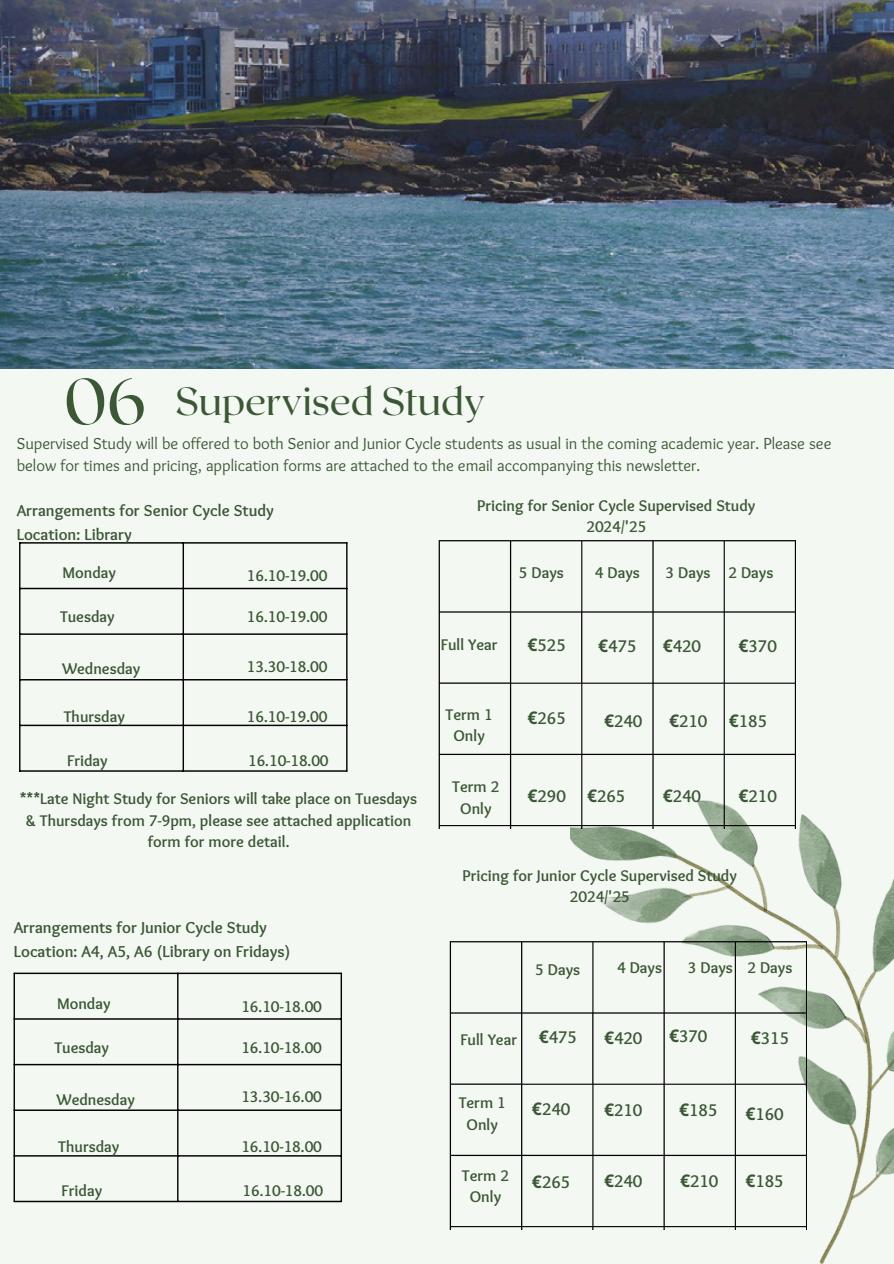
<style>
.page{position:relative;width:894px;height:1264px;background:#fff}
.page>*{position:absolute;margin:0;border:0;box-sizing:border-box;transform-origin:0 0}
.t1{font:64.5px "Roxborough CF";color:#3b5735}
.t2{font:39px "Roxborough CF";color:#3b5735}
.t3{font:700 17.55px "Sukar";color:#3b5735}
.t4{font:16.5px/22.5px "Sukar";color:#3b5735}
.t5{font:700 16.5px/23.7px "Sukar";color:#3b5735}
.t6{font:700 16.05px/21.3px "Sukar";color:#3b5735;text-align:center}
.s1{font-family:"Noto Sans"}
</style>
<div class="page">
<div style="left:0;top:0;width:893px;height:1263px;background:#f3f8f2"></div>
<img style="left:0;top:0;width:893px;height:368px">
<img style="left:570px;top:800px;width:323px;height:463px">
<hr style="left:20px;top:542px;width:327px;height:1px;background:#000">
<hr style="left:20px;top:588px;width:327px;height:1px;background:#000">
<hr style="left:20px;top:633px;width:327px;height:2px;background:#000">
<hr style="left:20px;top:679px;width:327px;height:1px;background:#000">
<hr style="left:20px;top:724px;width:327px;height:2px;background:#000">
<hr style="left:20px;top:770px;width:327px;height:1px;background:#000">
<hr style="left:346px;top:543px;width:1px;height:228px;background:#000">
<hr style="left:182px;top:543px;width:2px;height:228px;background:#000">
<hr style="left:19px;top:543px;width:1px;height:228px;background:#000">
<svg style="left:438px;top:540px;width:357px;height:288px"></svg>
<hr style="left:14px;top:972px;width:327px;height:2px;background:#000">
<hr style="left:14px;top:1018px;width:327px;height:1px;background:#000">
<hr style="left:14px;top:1063px;width:327px;height:2px;background:#000">
<hr style="left:14px;top:1109px;width:327px;height:1px;background:#000">
<hr style="left:14px;top:1155px;width:327px;height:1px;background:#000">
<hr style="left:14px;top:1200px;width:327px;height:2px;background:#000">
<hr style="left:340px;top:973px;width:2px;height:228px;background:#000">
<hr style="left:177px;top:973px;width:1px;height:228px;background:#000">
<hr style="left:14px;top:973px;width:1px;height:228px;background:#000">
<svg style="left:449px;top:941px;width:357px;height:288px"></svg>
<h2 class="t1" style="left:64px;top:359px;width:84px">06</h2>
<h2 class="t2" style="left:175px;top:375px;width:312px">Supervised Study</h2>
<h1 class="t4" style="left:17px;top:433px;width:815px">Supervised Study will be offered to both Senior and Junior Cycle students as usual in the coming academic year. Please see below for times and pricing, application forms are attached to the email accompanying this newsletter.</h1>
<p class="t5" style="left:17px;top:500px;width:258px">Arrangements for Senior Cycle Study<br>Location: Library</p>
<h2 class="t6" style="left:477px;top:496px;width:279px">Pricing for Senior Cycle Supervised Study<br>2024/'25</h2>
<h2 class="t6" style="left:63px;top:563px;width:55px">Monday</h2>
<h2 class="t6" style="left:60px;top:607px;width:56px">Tuesday</h2>
<h2 class="t6" style="left:62px;top:659px;width:80px">Wednesday</h2>
<p class="t6" style="left:64px;top:707px;width:62px">Thursday</p>
<h2 class="t6" style="left:67px;top:751px;width:42px">Friday</h2>
<h2 class="t6" style="left:247px;top:566px;width:82px">16.10-19.00</h2>
<h2 class="t6" style="left:247px;top:607px;width:82px">16.10-19.00</h2>
<h2 class="t6" style="left:247px;top:657px;width:82px">13.30-18.00</h2>
<h2 class="t6" style="left:247px;top:707px;width:82px">16.10-19.00</h2>
<h2 class="t6" style="left:248px;top:751px;width:82px">16.10-18.00</h2>
<h2 class="t6" style="left:20px;top:790px;width:398px">***Late Night Study for Seniors will take place on Tuesdays &amp; Thursdays from 7-9pm, please see attached application form for more detail.</h2>
<h2 class="t5" style="left:14px;top:917px;width:278px">Arrangements for Junior Cycle Study<br>Location: A4, A5, A6 (Library on Fridays)</h2>
<p class="t6" style="left:57px;top:994px;width:55px">Monday</p>
<h2 class="t6" style="left:54px;top:1038px;width:56px">Tuesday</h2>
<h2 class="t6" style="left:56px;top:1090px;width:80px">Wednesday</h2>
<h2 class="t6" style="left:58px;top:1137px;width:62px">Thursday</h2>
<h2 class="t6" style="left:61px;top:1181px;width:42px">Friday</h2>
<h2 class="t6" style="left:241px;top:997px;width:82px">16.10-18.00</h2>
<h2 class="t6" style="left:241px;top:1038px;width:82px">16.10-18.00</h2>
<p class="t6" style="left:241px;top:1087px;width:82px">13.30-16.00</p>
<h2 class="t6" style="left:241px;top:1137px;width:82px">16.10-18.00</h2>
<h2 class="t6" style="left:242px;top:1181px;width:82px">16.10-18.00</h2>
<h2 class="t6" style="left:440px;top:635px;width:58px">Full Year</h2>
<h2 class="t6" style="left:518px;top:563px;width:46px">5 Days</h2>
<h2 class="t3" style="left:527px;top:635px;width:40px"><span class="s1">€</span>525</h2>
<p class="t6" style="left:594px;top:563px;width:46px">4 Days</p>
<h2 class="t6" style="left:665px;top:563px;width:46px">3 Days</h2>
<h2 class="t6" style="left:728px;top:563px;width:46px">2 Days</h2>
<h2 class="t3" style="left:598px;top:636px;width:40px"><span class="s1">€</span>475</h2>
<h2 class="t3" style="left:738px;top:636px;width:40px"><span class="s1">€</span>370</h2>
<h2 class="t3" style="left:662px;top:636px;width:40px"><span class="s1">€</span>420</h2>
<h2 class="t6" style="left:445px;top:705px;width:49px">Term 1<br>Only</h2>
<h2 class="t6" style="left:452px;top:777px;width:49px">Term 2<br>Only</h2>
<h2 class="t3" style="left:527px;top:708px;width:40px"><span class="s1">€</span>265</h2>
<h2 class="t3" style="left:604px;top:711px;width:40px"><span class="s1">€</span>240</h2>
<h2 class="t3" style="left:668px;top:711px;width:40px"><span class="s1">€</span>210</h2>
<h2 class="t3" style="left:728px;top:711px;width:40px"><span class="s1">€</span>185</h2>
<h2 class="t3" style="left:527px;top:786px;width:40px"><span class="s1">€</span>290</h2>
<h2 class="t3" style="left:587px;top:786px;width:40px"><span class="s1">€</span>265</h2>
<h2 class="t3" style="left:662px;top:786px;width:40px"><span class="s1">€</span>240</h2>
<h2 class="t3" style="left:738px;top:786px;width:40px"><span class="s1">€</span>210</h2>
<h2 class="t6" style="left:462px;top:866px;width:275px">Pricing for Junior Cycle Supervised Study<br>2024/'25</h2>
<h2 class="t6" style="left:535px;top:960px;width:46px">5 Days</h2>
<h2 class="t6" style="left:617px;top:958px;width:46px">4 Days</h2>
<h2 class="t6" style="left:687px;top:958px;width:46px">3 Days</h2>
<h2 class="t6" style="left:747px;top:958px;width:46px">2 Days</h2>
<h2 class="t3" style="left:538px;top:1027px;width:40px"><span class="s1">€</span>475</h2>
<h2 class="t3" style="left:668px;top:1026px;width:40px"><span class="s1">€</span>370</h2>
<p class="t3" style="left:750px;top:1027px;width:40px"><span class="s1">€</span>315</p>
<h2 class="t6" style="left:460px;top:1030px;width:58px">Full Year</h2>
<h2 class="t3" style="left:604px;top:1027px;width:40px"><span class="s1">€</span>420</h2>
<h2 class="t6" style="left:458px;top:1093px;width:49px">Term 1<br>Only</h2>
<h2 class="t6" style="left:462px;top:1166px;width:49px">Term 2<br>Only</h2>
<h2 class="t3" style="left:532px;top:1099px;width:40px"><span class="s1">€</span>240</h2>
<h2 class="t3" style="left:604px;top:1100px;width:40px"><span class="s1">€</span>210</h2>
<h2 class="t3" style="left:745px;top:1104px;width:40px"><span class="s1">€</span>160</h2>
<h2 class="t3" style="left:679px;top:1100px;width:40px"><span class="s1">€</span>185</h2>
<h2 class="t3" style="left:532px;top:1172px;width:40px"><span class="s1">€</span>265</h2>
<h2 class="t3" style="left:604px;top:1171px;width:40px"><span class="s1">€</span>240</h2>
<h2 class="t3" style="left:680px;top:1171px;width:40px"><span class="s1">€</span>210</h2>
<h2 class="t3" style="left:745px;top:1171px;width:40px"><span class="s1">€</span>185</h2>
</div>
